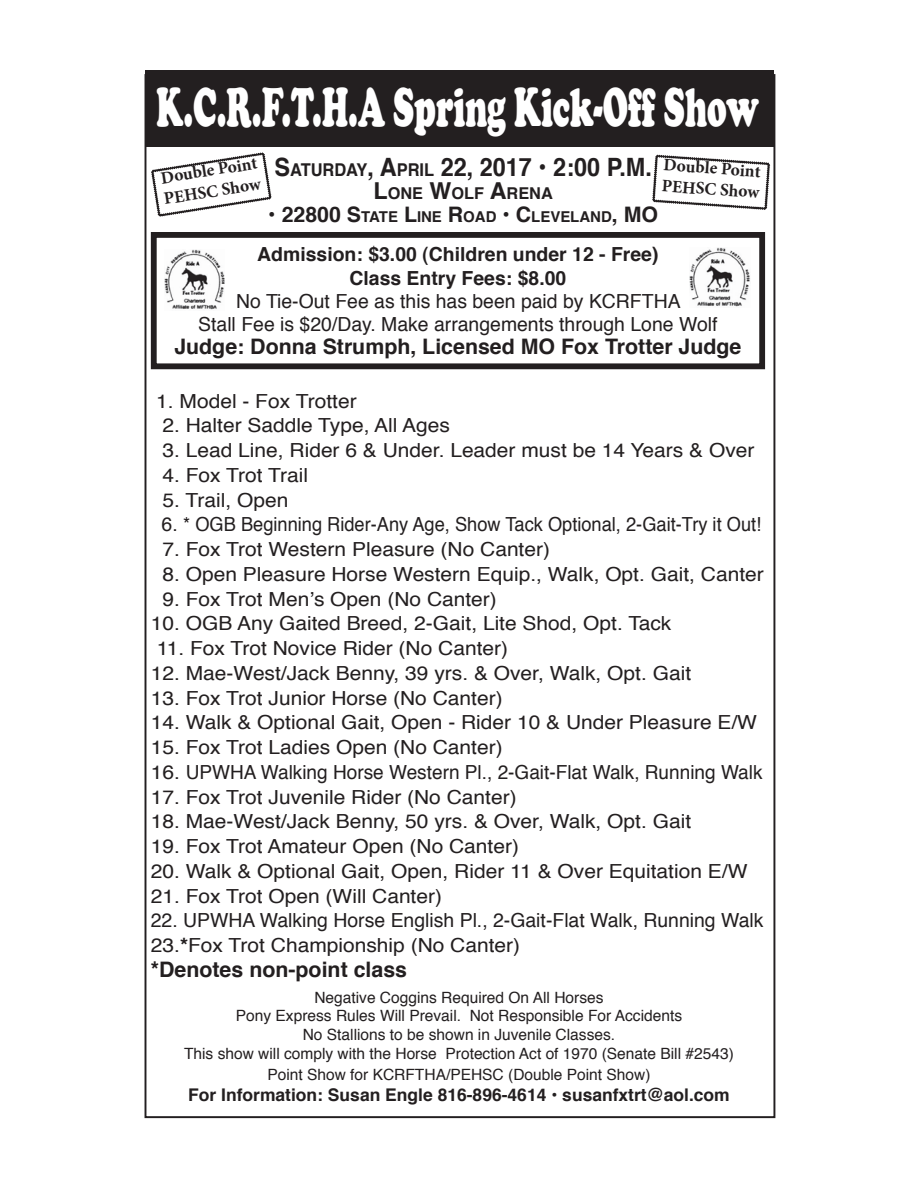
<style>
.page{position:relative;width:918px;height:1188px;background:#fff}
.page>*{position:absolute;margin:0;border:0;box-sizing:border-box;transform-origin:0 0}
.t1{font:900 56.25px "Cooper";color:#fff;scale:.58 1}
.t2{font:700 25.2px "Helvetica";color:#231f20;scale:.93 1}
.t3{font:700 21.3px "Helvetica";color:#231f20}
.t4{font:19.35px "Helvetica";color:#231f20;scale:1.08 1}
.t5{font:19.35px/23.2px "Helvetica";color:#231f20;text-align:center}
.t6{font:700 19.35px/23.2px "Helvetica";color:#231f20;text-align:center}
.t7{font:700 17.4px "Helvetica";color:#231f20}
.t8{font:700 17.4px/21px "Minion Pro";color:#231f20}
.t9{font:700 16.35px "Helvetica";color:#231f20}
.t10{font:15.6px/18.6px "Helvetica";color:#231f20;text-align:center}
.t11{font:700 15px "Helvetica";color:#231f20}
.s1{font-size:17.7px}
.s2{font-size:23.25px}
.s3{font-size:21.3px}
.s4{font-weight:700}
</style>
<div class="page">
<div style="left:145px;top:71px;width:628px;height:76px;background:#231f20"></div>
<div style="left:151px;top:232px;width:614px;height:137px;border:6px solid #231f20"></div>
<img style="left:690px;top:247px;width:60px;height:60px">
<img style="left:164px;top:250px;width:61px;height:60px">
<svg style="left:151px;top:153px;width:120px;height:63px"></svg>
<svg style="left:653px;top:155px;width:117px;height:55px"></svg>
<h1 class="t1" style="left:157px;top:75px;width:1040px">K.C.R.F.T.H.A Spring Kick-Off Show</h1>
<h2 class="t2" style="left:274px;top:156px;width:408px">S<span class="s1">ATURDAY</span>, A<span class="s1">PRIL</span> 22, 2017 • 2:00 P.M.</h2>
<p class="t9" style="left:374px;top:187px;width:181px"><span class="s2">L</span>ONE <span class="s2">W</span>OLF <span class="s2">A</span>RENA</p>
<p class="t11" style="left:268px;top:211px;width:391px"><span class="s3">• 22800 S</span>TATE <span class="s3">L</span>INE <span class="s3">R</span>OAD <span class="s3">• C</span>LEVELAND<span class="s3">, MO</span></p>
<p class="t8" style="left:159px;top:167px;width:100px;rotate:-9deg">Double Point<br>PEHSC Show</p>
<p class="t8" style="left:664px;top:154px;width:100px;rotate:4deg">Double Point<br>PEHSC Show</p>
<p class="t6" style="left:257px;top:244px;width:403px">Admission: $3.00 (Children under 12 - Free)<br>Class Entry Fees: $8.00</p>
<p class="t5" style="left:198px;top:291px;width:521px">No Tie-Out Fee as this has been paid by KCRFTHA<br>Stall Fee is $20/Day. Make arrangements through Lone Wolf</p>
<p class="t3" style="left:174px;top:338px;width:569px">Judge: Donna Strumph, Licensed MO Fox Trotter Judge</p>
<p class="t4" style="left:156px;top:393px;width:187px">1. Model - Fox Trotter</p>
<p class="t4" style="left:163px;top:417px;width:268px">2. Halter Saddle Type, All Ages</p>
<p class="t4" style="left:163px;top:442px;width:550px">3. Lead Line, Rider 6 &amp; Under. Leader must be 14 Years &amp; Over</p>
<p class="t4" style="left:163px;top:467px;width:136px">4. Fox Trot Trail</p>
<p class="t4" style="left:163px;top:492px;width:118px">5. Trail, Open</p>
<p class="t5" style="left:162px;top:514px;width:601px">6. * OGB Beginning Rider-Any Age, Show Tack Optional, 2-Gait-Try it Out!</p>
<p class="t4" style="left:163px;top:541px;width:360px">7. Fox Trot Western Pleasure (No Canter)</p>
<p class="t4" style="left:163px;top:566px;width:558px">8. Open Pleasure Horse Western Equip., Walk, Opt. Gait, Canter</p>
<p class="t4" style="left:163px;top:591px;width:311px">9. Fox Trot Men’s Open (No Canter)</p>
<p class="t4" style="left:151px;top:615px;width:484px">10. OGB Any Gaited Breed, 2-Gait, Lite Shod, Opt. Tack</p>
<p class="t4" style="left:157px;top:640px;width:327px">11. Fox Trot Novice Rider (No Canter)</p>
<p class="t4" style="left:151px;top:665px;width:502px">12. Mae-West/Jack Benny, 39 yrs. &amp; Over, Walk, Opt. Gait</p>
<p class="t4" style="left:151px;top:690px;width:327px">13. Fox Trot Junior Horse (No Canter)</p>
<p class="t4" style="left:151px;top:714px;width:563px">14. Walk &amp; Optional Gait, Open - Rider 10 &amp; Under Pleasure E/W</p>
<p class="t4" style="left:151px;top:739px;width:327px">15. Fox Trot Ladies Open (No Canter)</p>
<p class="t4" style="left:151px;top:764px;width:568px">16. UPWHA Walking Horse Western Pl., 2-Gait-Flat Walk, Running Walk</p>
<p class="t4" style="left:151px;top:789px;width:340px">17. Fox Trot Juvenile Rider (No Canter)</p>
<p class="t4" style="left:151px;top:813px;width:502px">18. Mae-West/Jack Benny, 50 yrs. &amp; Over, Walk, Opt. Gait</p>
<p class="t4" style="left:151px;top:838px;width:342px">19. Fox Trot Amateur Open (No Canter)</p>
<p class="t4" style="left:151px;top:863px;width:554px">20. Walk &amp; Optional Gait, Open, Rider 11 &amp; Over Equitation E/W</p>
<p class="t4" style="left:151px;top:888px;width:271px">21. Fox Trot Open (Will Canter)</p>
<p class="t5" style="left:151px;top:910px;width:614px;line-height:24.8px;text-align:left">22. UPWHA Walking Horse English Pl., 2-Gait-Flat Walk, Running Walk<br>23.<span class="s4">*</span>Fox Trot Championship (No Canter)</p>
<p class="t3" style="left:151px;top:960px;width:258px">*Denotes non-point class</p>
<p class="t10" style="left:184px;top:989px;width:551px">Negative Coggins Required On All Horses<br>Pony Express Rules Will Prevail. Not Responsible For Accidents<br>No Stallions to be shown in Juvenile Classes.<br>This show will comply with the Horse Protection Act of 1970 (Senate Bill #2543)</p>
<p class="t10" style="left:267px;top:1066px;width:385px">Point Show for KCRFTHA/PEHSC (Double Point Show)</p>
<p class="t7" style="left:188px;top:1087px;width:543px">For Information: Susan Engle 816-896-4614 • susanfxtrt@aol.com</p>
</div>
